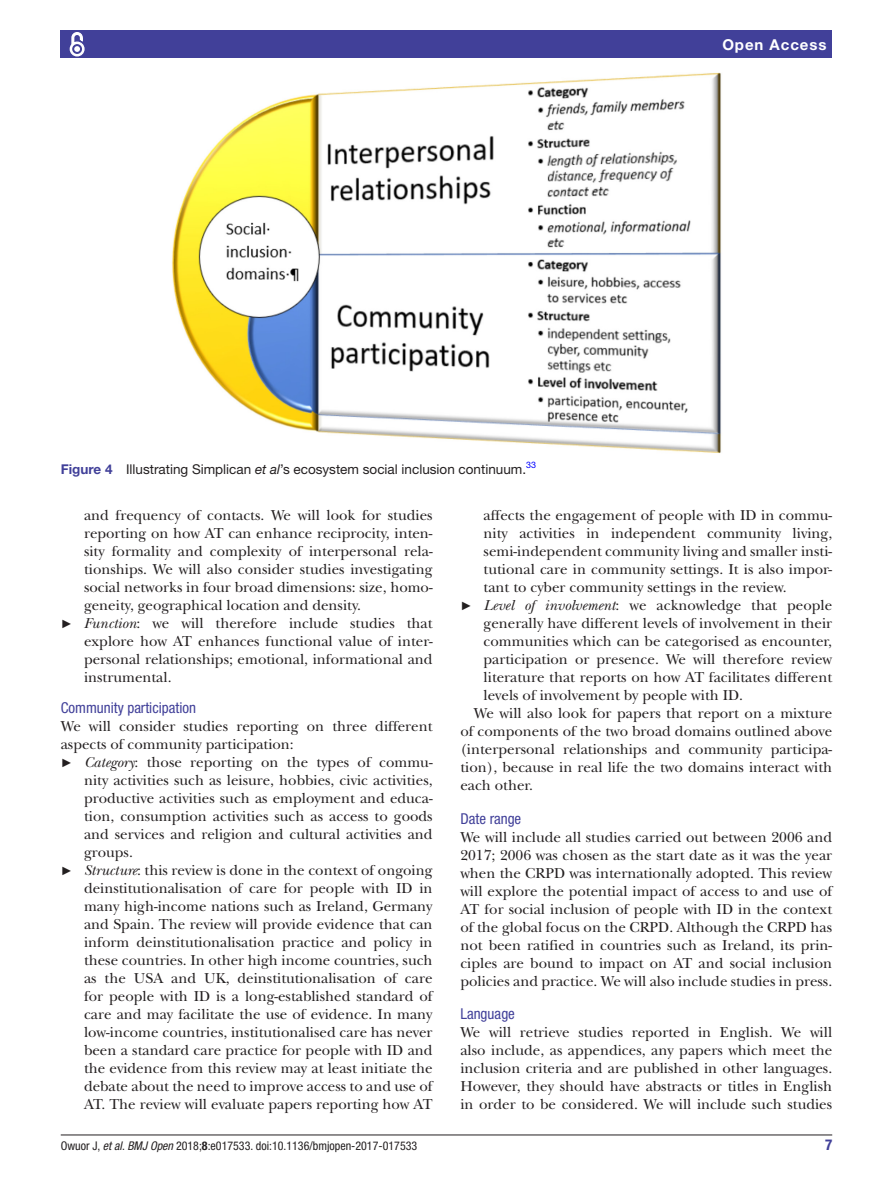
<style>
.page{position:relative;width:893px;height:1191px;background:#fff}
.page>*{position:absolute;margin:0;border:0;box-sizing:border-box;transform-origin:0 0}
.t1{font:15px/18px "New Baskerville";color:#231f20;text-align:justify}
.t2{font:condensed 15px "Helvetica Neue LT Std";color:#414099}
.t3{font:700 15px "Helvetica Neue LT Std";letter-spacing:.065em;color:#fff}
.t4{font:700 condensed 15px "Helvetica Neue LT Std";color:#414099}
.t5{font:13.5px "Helvetica Neue LT Std";color:#231f20}
.t6{font:condensed 12px "Helvetica Neue LT Std";color:#231f20}
.t7{font:9px "Helvetica Neue LT Std";color:#00f}
.s1{font-weight:700;color:#414099}
.s2{font-style:italic}
.s3{font-family:"Arial";font-size:12px}
.s4{font-weight:700}
</style>
<div class="page">
<hr style="left:61px;top:1134px;width:771px;height:1px;background:#231f20">
<div style="left:61px;top:31px;width:771px;height:27px;background:#414099"></div>
<svg style="left:69px;top:32px;width:16px;height:25px"></svg>
<img style="left:172px;top:73px;width:549px;height:381px">
<p class="t5" style="left:61px;top:461px;width:467px"><span class="s1">Figure 4</span> Illustrating Simplican <span class="s2">et al</span>’s ecosystem social inclusion continuum.</p>
<p class="t7" style="left:526px;top:460px;width:11px">33</p>
<p class="t3" style="left:722px;top:35px;width:106px">Open Access</p>
<p class="t1" style="left:84px;top:506px;width:350px">and frequency of contacts. We will look for studies</p>
<p class="t1" style="left:84px;top:524px;width:350px">reporting on how AT can enhance reciprocity, inten-</p>
<p class="t1" style="left:84px;top:542px;width:350px">sity formality and complexity of interpersonal rela-</p>
<p class="t1" style="left:84px;top:560px;width:350px">tionships. We will also consider studies investigating</p>
<p class="t1" style="left:84px;top:578px;width:350px">social networks in four broad dimensions: size, homo-</p>
<p class="t1" style="left:84px;top:596px;width:279px">geneity, geographical location and density.</p>
<p class="t1" style="left:61px;top:614px;width:373px"><span class="s3">►</span> <span class="s2">Function</span>: we will therefore include studies that</p>
<p class="t1" style="left:84px;top:632px;width:350px">explore how AT enhances functional value of inter-</p>
<p class="t1" style="left:84px;top:650px;width:350px">personal relationships; emotional, informational and</p>
<p class="t1" style="left:84px;top:668px;width:89px">instrumental.</p>
<p class="t2" style="left:61px;top:699px;width:137px">Community participation</p>
<p class="t1" style="left:61px;top:717px;width:373px">We will consider studies reporting on three different</p>
<p class="t1" style="left:61px;top:735px;width:235px">aspects of community participation:</p>
<p class="t1" style="left:61px;top:753px;width:373px"><span class="s3">►</span> <span class="s2">Category</span>: those reporting on the types of commu-</p>
<p class="t1" style="left:84px;top:771px;width:350px">nity activities such as leisure, hobbies, civic activities,</p>
<p class="t1" style="left:84px;top:789px;width:350px">productive activities such as employment and educa-</p>
<p class="t1" style="left:84px;top:807px;width:350px">tion, consumption activities such as access to goods</p>
<p class="t1" style="left:84px;top:825px;width:350px">and services and religion and cultural activities and</p>
<p class="t1" style="left:84px;top:843px;width:50px">groups.</p>
<p class="t1" style="left:61px;top:861px;width:373px"><span class="s3">►</span> <span class="s2">Structure</span>: this review is done in the context of ongoing</p>
<p class="t1" style="left:84px;top:879px;width:350px">deinstitutionalisation of care for people with ID in</p>
<p class="t1" style="left:84px;top:897px;width:350px">many high-income nations such as Ireland, Germany</p>
<p class="t1" style="left:84px;top:915px;width:350px">and Spain. The review will provide evidence that can</p>
<p class="t1" style="left:84px;top:933px;width:350px">inform deinstitutionalisation practice and policy in</p>
<p class="t1" style="left:84px;top:951px;width:350px">these countries. In other high income countries, such</p>
<p class="t1" style="left:84px;top:969px;width:350px">as the USA and UK, deinstitutionalisation of care</p>
<p class="t1" style="left:84px;top:987px;width:350px">for people with ID is a long-established standard of</p>
<p class="t1" style="left:84px;top:1005px;width:350px">care and may facilitate the use of evidence. In many</p>
<p class="t1" style="left:84px;top:1023px;width:350px">low-income countries, institutionalised care has never</p>
<p class="t1" style="left:84px;top:1041px;width:350px">been a standard care practice for people with ID and</p>
<p class="t1" style="left:84px;top:1059px;width:350px">the evidence from this review may at least initiate the</p>
<p class="t1" style="left:84px;top:1077px;width:350px">debate about the need to improve access to and use of</p>
<p class="t1" style="left:84px;top:1095px;width:350px">AT. The review will evaluate papers reporting how AT</p>
<p class="t1" style="left:484px;top:506px;width:350px">affects the engagement of people with ID in commu-</p>
<p class="t1" style="left:484px;top:524px;width:350px">nity activities in independent community living,</p>
<p class="t1" style="left:484px;top:542px;width:350px">semi-independent community living and smaller insti-</p>
<p class="t1" style="left:484px;top:560px;width:350px">tutional care in community settings. It is also impor-</p>
<p class="t1" style="left:484px;top:578px;width:304px">tant to cyber community settings in the review.</p>
<p class="t1" style="left:460px;top:596px;width:373px"><span class="s3">►</span> <span class="s2">Level of involvement</span>: we acknowledge that people</p>
<p class="t1" style="left:484px;top:614px;width:350px">generally have different levels of involvement in their</p>
<p class="t1" style="left:484px;top:632px;width:350px">communities which can be categorised as encounter,</p>
<p class="t1" style="left:484px;top:650px;width:350px">participation or presence. We will therefore review</p>
<p class="t1" style="left:484px;top:668px;width:350px">literature that reports on how AT facilitates different</p>
<p class="t1" style="left:484px;top:686px;width:261px">levels of involvement by people with ID.</p>
<p class="t1" style="left:474px;top:704px;width:360px">We will also look for papers that report on a mixture</p>
<p class="t1" style="left:460px;top:722px;width:373px">of components of the two broad domains outlined above</p>
<p class="t1" style="left:460px;top:740px;width:373px">(interpersonal relationships and community participa-</p>
<p class="t1" style="left:460px;top:758px;width:373px">tion), because in real life the two domains interact with</p>
<p class="t1" style="left:460px;top:776px;width:74px">each other.</p>
<p class="t2" style="left:460px;top:809px;width:62px">Date range</p>
<p class="t1" style="left:460px;top:827px;width:373px">We will include all studies carried out between 2006 and 2017; 2006 was chosen as the start date as it was the year when the CRPD was internationally adopted. This review will explore the potential impact of access to and use of AT for social inclusion of people with ID in the context of the global focus on the CRPD. Although the CRPD has not been ratified in countries such as Ireland, its prin&shy;ciples are bound to impact on AT and social inclusion policies and practice. We will also include studies in press.</p>
<p class="t2" style="left:460px;top:1005px;width:56px">Language</p>
<p class="t1" style="left:460px;top:1023px;width:373px">We will retrieve studies reported in English. We will also include, as appendices, any papers which meet the inclusion criteria and are published in other languages.<br>However, they should have abstracts or titles in English in order to be considered. We will include such studies</p>
<p class="t6" style="left:61px;top:1138px;width:358px">Owuor J, <span class="s2">et al</span>. <span class="s2">BMJ Open</span> 2018;<span class="s4">8</span>:e017533. doi:10.1136/bmjopen-2017-017533</p>
<p class="t4" style="left:825px;top:1135px;width:9px">7</p>
</div>
